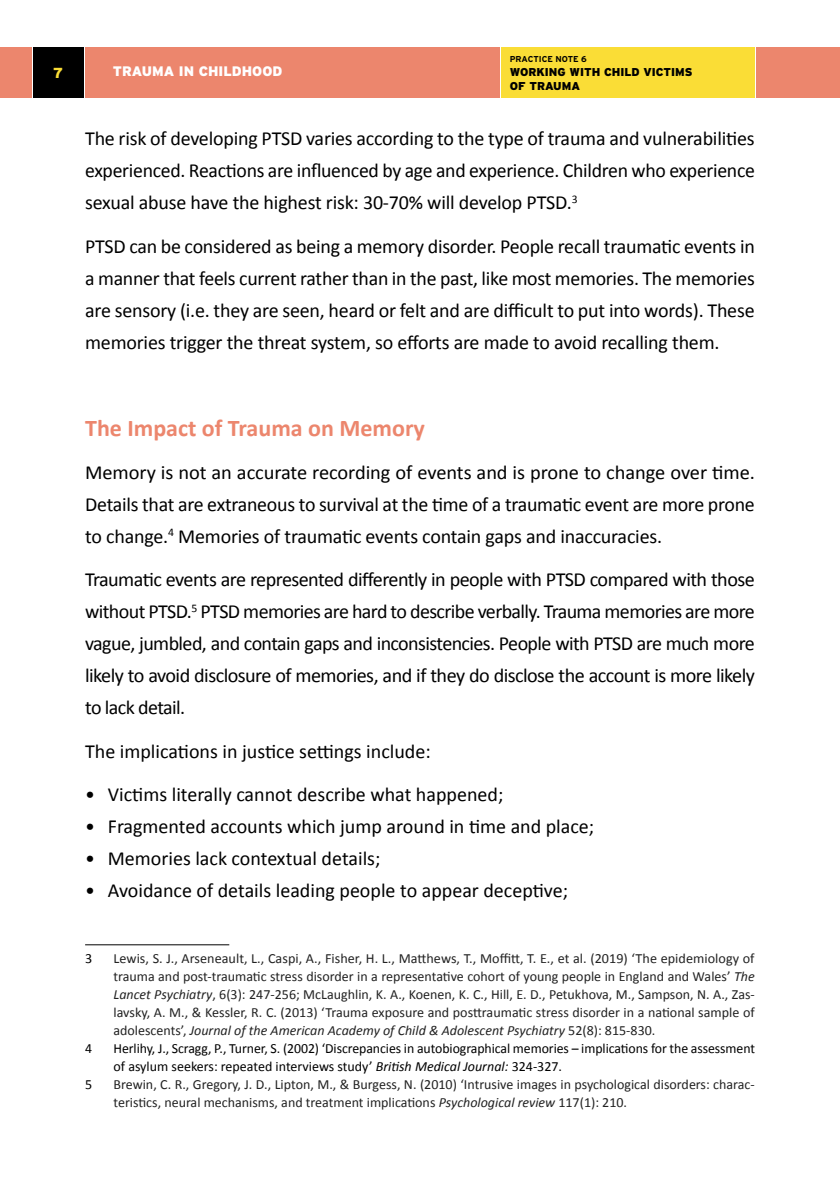
<style>
.page{position:relative;width:840px;height:1191px;background:#fff}
.page>*{position:absolute;margin:0;border:0;box-sizing:border-box;transform-origin:0 0}
.t1{font:700 24px "Calibri";color:#ec866d}
.t2{font:20px/32px "Calibri";letter-spacing:-.01em;color:#000;text-align:justify}
.t3{font:900 14.6px "Interstate";color:#fadd36}
.t4{font:14px/18px "Calibri";color:#222;text-align:justify}
.t5{font:14px/18px "Calibri";letter-spacing:-.005em;color:#000}
.t6{font:900 13.8px "Interstate";color:#fff}
.t7{font:900 11.4px/13.6px "Interstate";color:#000}
.t8{font:700 8.6px "Interstate";color:#000}
.s1{font-style:italic}
</style>
<div class="page">
<div style="left:85px;top:47px;width:414px;height:51px;background:#ec866d"></div>
<div style="left:755px;top:47px;width:84px;height:51px;background:#ec866d"></div>
<div style="left:0;top:47px;width:31px;height:51px;background:#ec866d"></div>
<div style="left:33px;top:47px;width:51px;height:51px;background:#000"></div>
<div style="left:501px;top:47px;width:253px;height:51px;background:#fadd36"></div>
<hr style="left:85px;top:944px;width:144px;height:1px;background:#000">
<p class="t3" style="left:53px;top:65px;width:12px">7</p>
<p class="t6" style="left:113px;top:63px;width:171px">TRAUMA IN CHILDHOOD</p>
<p class="t8" style="left:509px;top:54px;width:78px">PRACTICE NOTE 6</p>
<p class="t7" style="left:509px;top:65px;width:184px">WORKING WITH CHILD VICTIMS<br>OF TRAUMA</p>
<p class="t2" style="left:85px;top:123px;width:671px">The risk of developing PTSD varies according to the type of trauma and vulnerabilities experienced. Reactions are influenced by age and experience. Children who experience sexual abuse have the highest risk: 30-70% will develop PTSD.<sup>3</sup></p>
<p class="t2" style="left:85px;top:230px;width:670px">PTSD can be considered as being a memory disorder. People recall traumatic events in a manner that feels current rather than in the past, like most memories. The memories are sensory (i.e. they are seen, heard or felt and are difficult to put into words). These memories trigger the threat system, so efforts are made to avoid recalling them.</p>
<p class="t1" style="left:85px;top:412px;width:341px">The Impact of Trauma on Memory</p>
<p class="t2" style="left:85px;top:456px;width:671px">Memory is not an accurate recording of events and is prone to change over time.<br>Details that are extraneous to survival at the time of a traumatic event are more prone to change.<sup>4</sup> Memories of traumatic events contain gaps and inaccuracies.</p>
<p class="t2" style="left:85px;top:564px;width:671px">Traumatic events are represented differently in people with PTSD compared with those without PTSD.<sup>5</sup> PTSD memories are hard to describe verbally. Trauma memories are more vague, jumbled, and contain gaps and inconsistencies. People with PTSD are much more likely to avoid disclosure of memories, and if they do disclose the account is more likely to lack detail.</p>
<p class="t2" style="left:85px;top:735px;width:347px">The implications in justice settings include:</p>
<p class="t2" style="left:85px;top:778px;width:419px">• Victims literally cannot describe what happened;</p>
<p class="t2" style="left:85px;top:810px;width:510px">• Fragmented accounts which jump around in time and place;</p>
<p class="t2" style="left:85px;top:842px;width:296px">• Memories lack contextual details;</p>
<p class="t2" style="left:85px;top:874px;width:484px">• Avoidance of details leading people to appear deceptive;</p>
<p class="t5" style="left:85px;top:949px;width:9px">3</p>
<p class="t4" style="left:113px;top:949px;width:642px">Lewis, S. J., Arseneault, L., Caspi, A., Fisher, H. L., Matthews, T., Moffitt, T. E., et al. (2019) ‘The epidemiology of trauma and post-traumatic stress disorder in a representative cohort of young people in England and Wales’ <span class="s1">The Lancet Psychiatry</span>, 6(3): 247-256; McLaughlin, K. A., Koenen, K. C., Hill, E. D., Petukhova, M., Sampson, N. A., Zas&shy;lavsky, A. M., &amp; Kessler, R. C. (2013) ‘Trauma exposure and posttraumatic stress disorder in a national sample of adolescents’, <span class="s1">Journal of the American Academy of Child &amp; Adolescent Psychiatry</span> 52(8): 815-830.</p>
<p class="t5" style="left:85px;top:1039px;width:9px">4</p>
<p class="t5" style="left:113px;top:1039px;width:642px">Herlihy, J., Scragg, P., Turner, S. (2002) ‘Discrepancies in autobiographical memories – implications for the assessment of asylum seekers: repeated interviews study’ <span class="s1">British Medical Journal:</span> 324-327.</p>
<p class="t5" style="left:85px;top:1075px;width:9px">5</p>
<p class="t4" style="left:113px;top:1075px;width:642px">Brewin, C. R., Gregory, J. D., Lipton, M., &amp; Burgess, N. (2010) ‘Intrusive images in psychological disorders: charac&shy;teristics, neural mechanisms, and treatment implications <span class="s1">Psychological review</span> 117(1): 210.</p>
</div>
